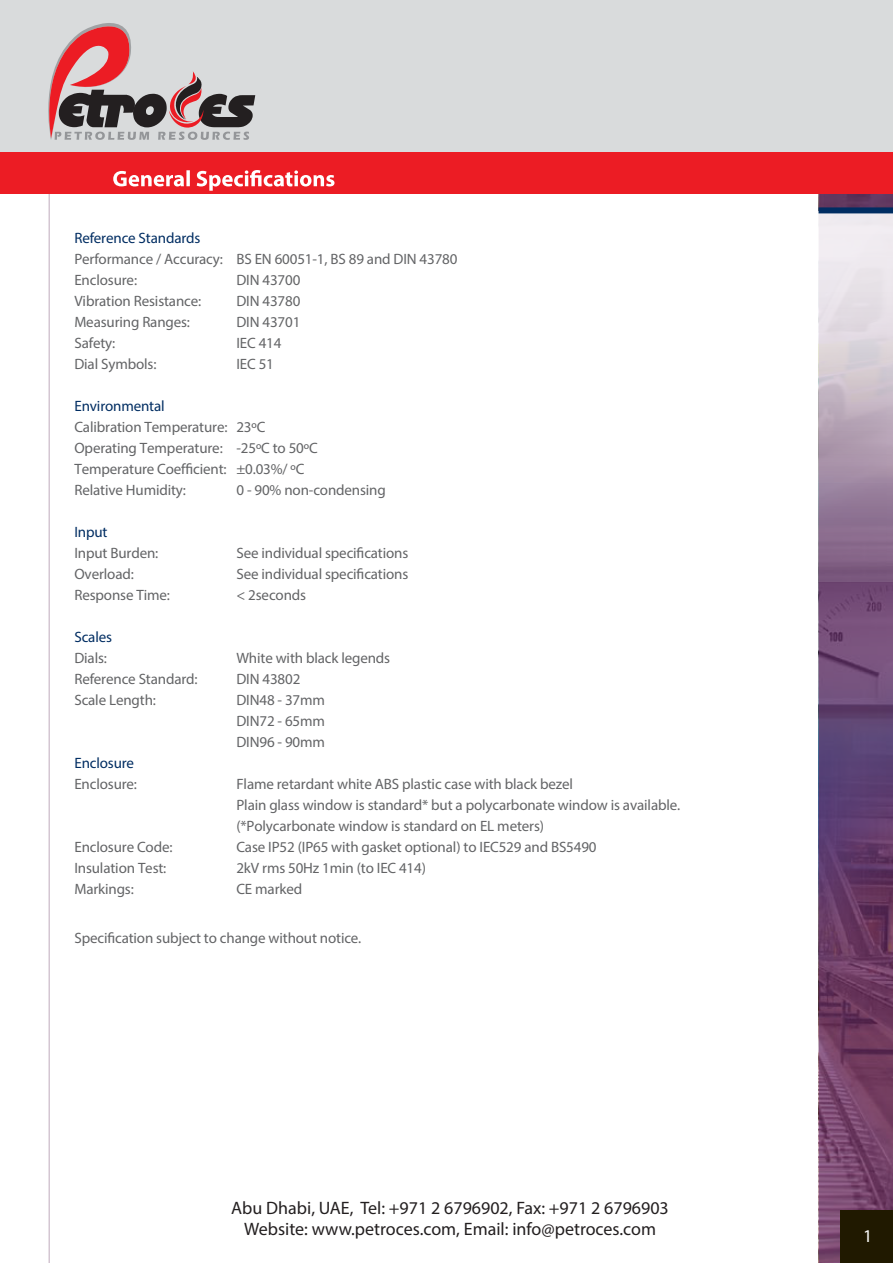
<style>
.page{position:relative;width:893px;height:1263px;background:#fff}
.page>*{position:absolute;margin:0;border:0;box-sizing:border-box;transform-origin:0 0}
.t1{font:18px/21.6px "Myriad Pro";color:#231f20;text-align:center}
.t2{font:18px "Myriad Pro";color:#fcfcfc}
.t3{font:15px/21px "Akzidenz Grotesk BE";letter-spacing:-.01em;color:#636466}
.t4{font:700 15px "Akzidenz Grotesk BE";letter-spacing:-.01em;color:#002d62}
</style>
<div class="page">
<svg style="left:819px;top:193px;width:74px;height:1070px;background:#6b416c"></svg>
<img style="left:819px;top:213px;width:74px;height:369px">
<div style="left:819px;top:207px;width:74px;height:6px;background:#002d62"></div>
<hr style="left:49px;top:0;width:1px;height:1263px;background:#bfaabc">
<div style="left:0;top:42px;width:893px;height:151px;background:#ec1c24"></div>
<svg style="left:113px;top:170px;width:221px;height:21px"></svg>
<div style="left:0;top:0;width:893px;height:151px;background:#d9dbdc"></div>
<svg style="left:48px;top:23px;width:207px;height:117px"></svg>
<div style="left:840px;top:1210px;width:53px;height:53px;background:#201900"></div>
<p class="t4" style="left:74px;top:229px;width:128px">Reference Standards</p>
<p class="t3" style="left:74px;top:248px;width:385px">Performance / Accuracy: BS EN 60051-1, BS 89 and DIN 43780<br>Enclosure:</p>
<p class="t3" style="left:236px;top:269px;width:65px">DIN 43700</p>
<p class="t3" style="left:74px;top:290px;width:128px">Vibration Resistance:</p>
<p class="t3" style="left:236px;top:290px;width:65px">DIN 43780</p>
<p class="t3" style="left:74px;top:311px;width:117px">Measuring Ranges:</p>
<p class="t3" style="left:236px;top:311px;width:65px">DIN 43701</p>
<p class="t3" style="left:74px;top:332px;width:42px">Safety:</p>
<p class="t3" style="left:236px;top:332px;width:47px">IEC 414</p>
<p class="t3" style="left:74px;top:353px;width:84px">Dial Symbols:</p>
<p class="t3" style="left:236px;top:353px;width:39px">IEC 51</p>
<p class="t4" style="left:74px;top:397px;width:92px">Environmental</p>
<p class="t3" style="left:74px;top:416px;width:245px">Calibration Temperature: 23ºC<br>Operating Temperature: -25ºC to 50ºC<br>Temperature Coefficient: ±0.03%/ ºC<br>Relative Humidity:</p>
<p class="t3" style="left:236px;top:479px;width:151px">0 - 90% non-condensing</p>
<p class="t4" style="left:74px;top:523px;width:35px">Input</p>
<p class="t3" style="left:74px;top:542px;width:85px">Input Burden:</p>
<p class="t3" style="left:236px;top:542px;width:173px">See individual specifications</p>
<p class="t3" style="left:74px;top:563px;width:61px">Overload:</p>
<p class="t3" style="left:236px;top:563px;width:173px">See individual specifications</p>
<p class="t3" style="left:74px;top:584px;width:97px">Response Time:</p>
<p class="t3" style="left:236px;top:584px;width:71px">&lt; 2seconds</p>
<p class="t4" style="left:74px;top:628px;width:39px">Scales</p>
<p class="t3" style="left:74px;top:647px;width:34px">Dials:</p>
<p class="t3" style="left:236px;top:647px;width:155px">White with black legends</p>
<p class="t3" style="left:74px;top:668px;width:125px">Reference Standard:</p>
<p class="t3" style="left:236px;top:668px;width:65px">DIN 43802</p>
<p class="t3" style="left:74px;top:689px;width:83px">Scale Length:</p>
<p class="t3" style="left:236px;top:689px;width:90px;text-align:justify">DIN48 - 37mm DIN72 - 65mm DIN96 - 90mm</p>
<p class="t4" style="left:74px;top:754px;width:61px">Enclosure</p>
<p class="t3" style="left:74px;top:773px;width:64px">Enclosure:</p>
<p class="t3" style="left:236px;top:773px;width:445px">Flame retardant white ABS plastic case with black bezel<br>Plain glass window is standard* but a polycarbonate window is available. (*Polycarbonate window is standard on EL meters)</p>
<p class="t3" style="left:74px;top:836px;width:100px">Enclosure Code:</p>
<p class="t3" style="left:236px;top:836px;width:362px">Case IP52 (IP65 with gasket optional) to IEC529 and BS5490</p>
<p class="t3" style="left:74px;top:857px;width:93px">Insulation Test:</p>
<p class="t3" style="left:236px;top:857px;width:191px">2kV rms 50Hz 1min (to IEC 414)</p>
<p class="t3" style="left:74px;top:878px;width:61px">Markings:</p>
<p class="t3" style="left:236px;top:878px;width:67px">CE marked</p>
<p class="t3" style="left:74px;top:927px;width:288px">Specification subject to change without notice.</p>
<p class="t1" style="left:231px;top:1196px;width:439px">Abu Dhabi, UAE, Tel: +971 2 6796902, Fax: +971 2 6796903<br>Website: www.petroces.com, Email: info@petroces.com</p>
<p class="t2" style="left:852px;top:1225px;width:29px">2531</p>
</div>
